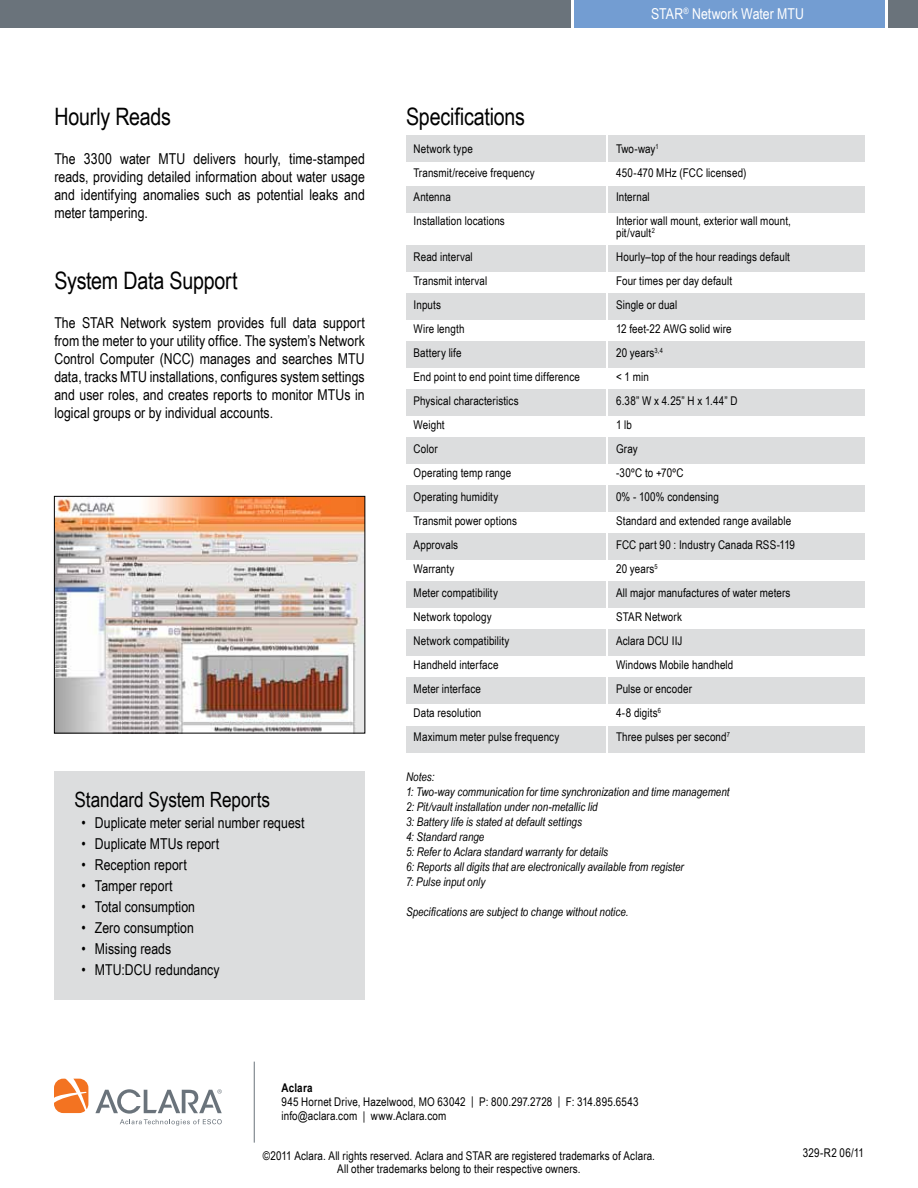
<style>
.page{position:relative;width:918px;height:1188px;background:#fff}
.page>*{position:absolute;margin:0;border:0;box-sizing:border-box;transform-origin:0 0}
.t1{font:24px "Arial Narrow";letter-spacing:-.01em;color:#000}
.t2{font:21px "Arial Narrow";letter-spacing:-.005em;color:#000}
.t3{font:15px/18px "Arial Narrow";letter-spacing:.005em;color:#000;text-align:justify}
.t4{font:15px "Arial Narrow";color:#fff}
.t5{font:12px/24px "Arial Narrow";letter-spacing:.01em;color:#000}
.t6{font:italic 12px/15px "Arial Narrow";color:#000}
.t7{font:700 12px "Arial Narrow";letter-spacing:.015em;color:#000}
</style>
<div class="page">
<svg style="left:54px;top:1079px;width:34px;height:34px"></svg>
<svg style="left:95px;top:1089px;width:127px;height:37px"></svg>
<hr style="left:254px;top:1062px;width:1px;height:81px;background:#6a737b">
<div style="left:0;top:0;width:918px;height:28px;background:#6a737b"></div>
<div style="left:573px;top:0;width:313px;height:28px;background:#739dd2"></div>
<hr style="left:572px;top:0;width:2px;height:28px;background:#fff">
<hr style="left:885px;top:0;width:3px;height:27px;background:#fff">
<div style="left:54px;top:772px;width:311px;height:228px;background:#dcddde"></div>
<div style="left:609px;top:677px;width:256px;height:27px;background:#dcddde"></div>
<div style="left:609px;top:726px;width:256px;height:27px;background:#dcddde"></div>
<div style="left:406px;top:726px;width:200px;height:27px;background:#dcddde"></div>
<div style="left:609px;top:135px;width:256px;height:27px;background:#dcddde"></div>
<div style="left:406px;top:135px;width:200px;height:27px;background:#dcddde"></div>
<div style="left:609px;top:186px;width:256px;height:27px;background:#dcddde"></div>
<div style="left:406px;top:186px;width:200px;height:27px;background:#dcddde"></div>
<div style="left:609px;top:245px;width:256px;height:27px;background:#dcddde"></div>
<div style="left:406px;top:245px;width:200px;height:27px;background:#dcddde"></div>
<div style="left:609px;top:293px;width:256px;height:27px;background:#dcddde"></div>
<div style="left:406px;top:293px;width:200px;height:27px;background:#dcddde"></div>
<div style="left:609px;top:341px;width:256px;height:27px;background:#dcddde"></div>
<div style="left:406px;top:341px;width:200px;height:27px;background:#dcddde"></div>
<div style="left:609px;top:389px;width:256px;height:27px;background:#dcddde"></div>
<div style="left:406px;top:389px;width:200px;height:27px;background:#dcddde"></div>
<div style="left:609px;top:437px;width:256px;height:27px;background:#dcddde"></div>
<div style="left:406px;top:437px;width:200px;height:27px;background:#dcddde"></div>
<div style="left:609px;top:485px;width:256px;height:27px;background:#dcddde"></div>
<div style="left:406px;top:485px;width:200px;height:27px;background:#dcddde"></div>
<div style="left:609px;top:533px;width:256px;height:27px;background:#dcddde"></div>
<div style="left:406px;top:533px;width:200px;height:27px;background:#dcddde"></div>
<div style="left:609px;top:581px;width:256px;height:27px;background:#dcddde"></div>
<div style="left:406px;top:581px;width:200px;height:27px;background:#dcddde"></div>
<div style="left:609px;top:629px;width:256px;height:27px;background:#dcddde"></div>
<div style="left:406px;top:629px;width:200px;height:27px;background:#dcddde"></div>
<div style="left:406px;top:677px;width:200px;height:27px;background:#dcddde"></div>
<img style="left:56px;top:498px;width:307px;height:234px">
<div style="left:54px;top:496px;width:311px;height:238px;border:1px solid #000"></div>
<h1 class="t1" style="left:406px;top:99px;width:120px">Specifications</h1>
<h1 class="t1" style="left:54px;top:99px;width:118px">Hourly Reads</h1>
<p class="t3" style="left:54px;top:150px;width:312px">The 3300 water MTU delivers hourly, time-stamped reads, providing detailed information about water usage and identifying anomalies such as potential leaks and meter tampering.</p>
<p class="t5" style="left:414px;top:137px;width:123px">Network type<br>Transmit/receive frequency<br>Antenna<br>Installation locations</p>
<p class="t5" style="left:414px;top:245px;width:168px">Read interval<br>Transmit interval<br>Inputs<br>Wire length<br>Battery life<br>End point to end point time difference<br>Physical characteristics<br>Weight<br>Color<br>Operating temp range<br>Operating humidity<br>Transmit power options<br>Approvals<br>Warranty<br>Meter compatibility<br>Network topology<br>Network compatibility<br>Handheld interface<br>Meter interface<br>Data resolution<br>Maximum meter pulse frequency</p>
<h1 class="t1" style="left:54px;top:263px;width:185px">System Data Support</h1>
<p class="t3" style="left:54px;top:313px;width:312px">The STAR Network system provides full data support from the meter to your utility office. The system’s Network Control Computer (NCC) manages and searches MTU data, tracks MTU installations, configures system settings and user roles, and creates reports to monitor MTUs in logical groups or by individual accounts.</p>
<p class="t4" style="left:651px;top:3px;width:154px">STAR<sup>®</sup> Network Water MTU</p>
<p class="t5" style="left:616px;top:137px;width:176px">Two-way<sup>1<br></sup>450-470 MHz (FCC licensed)<br>Internal<br>Interior wall mount, exterior wall mount,</p>
<p class="t5" style="left:616px;top:221px;width:181px">pit/vault<sup>2<br></sup>Hourly–top of the hour readings default<br>Four times per day default<br>Single or dual<br>12 feet-22 AWG solid wire<br>20 years<sup>3,4<br></sup>&lt; 1 min<br>6.38” W x 4.25” H x 1.44” D<br>1 lb<br>Gray<br>-30ºC to +70ºC<br>0% - 100% condensing<br>Standard and extended range available<br>FCC part 90 : Industry Canada RSS-119<br>20 years<sup>5<br></sup>All major manufactures of water meters<br>STAR Network<br>Aclara DCU IIJ<br>Windows Mobile handheld<br>Pulse or encoder<br>4-8 digits<sup>6<br></sup>Three pulses per second<sup>7</sup></p>
<h2 class="t2" style="left:75px;top:784px;width:197px">Standard System Reports</h2>
<p class="t3" style="left:81px;top:813px;width:225px">• Duplicate meter serial number request</p>
<p class="t3" style="left:81px;top:834px;width:139px">• Duplicate MTUs report</p>
<p class="t3" style="left:81px;top:855px;width:107px">• Reception report</p>
<p class="t3" style="left:81px;top:876px;width:93px">• Tamper report</p>
<p class="t3" style="left:81px;top:897px;width:115px">• Total consumption</p>
<p class="t3" style="left:81px;top:918px;width:114px">• Zero consumption</p>
<p class="t3" style="left:81px;top:939px;width:91px">• Missing reads</p>
<p class="t3" style="left:81px;top:960px;width:140px">• MTU:DCU redundancy</p>
<p class="t6" style="left:406px;top:769px;width:325px">Notes:<br>1: Two-way communication for time synchronization and time management 2: Pit/vault installation under non-metallic lid<br>3: Battery life is stated at default settings<br>4: Standard range<br>5: Refer to Aclara standard warranty for details<br>6: Reports all digits that are electronically available from register<br>7: Pulse input only</p>
<p class="t6" style="left:406px;top:904px;width:224px">Specifications are subject to change without notice.</p>
<p class="t7" style="left:282px;top:1078px;width:32px">Aclara</p>
<p class="t5" style="left:282px;top:1094px;width:359px;line-height:14.4px">945 Hornet Drive, Hazelwood, MO 63042 | P: 800.297.2728 | F: 314.895.6543 info@aclara.com | www.Aclara.com</p>
<p class="t5" style="left:263px;top:1144px;width:394px">©2011 Aclara. All rights reserved. Aclara and STAR are registered trademarks of Aclara.</p>
<p class="t5" style="left:803px;top:1140px;width:63px">329-R2 06/11</p>
<p class="t5" style="left:337px;top:1156px;width:245px">All other trademarks belong to their respective owners.</p>
</div>
